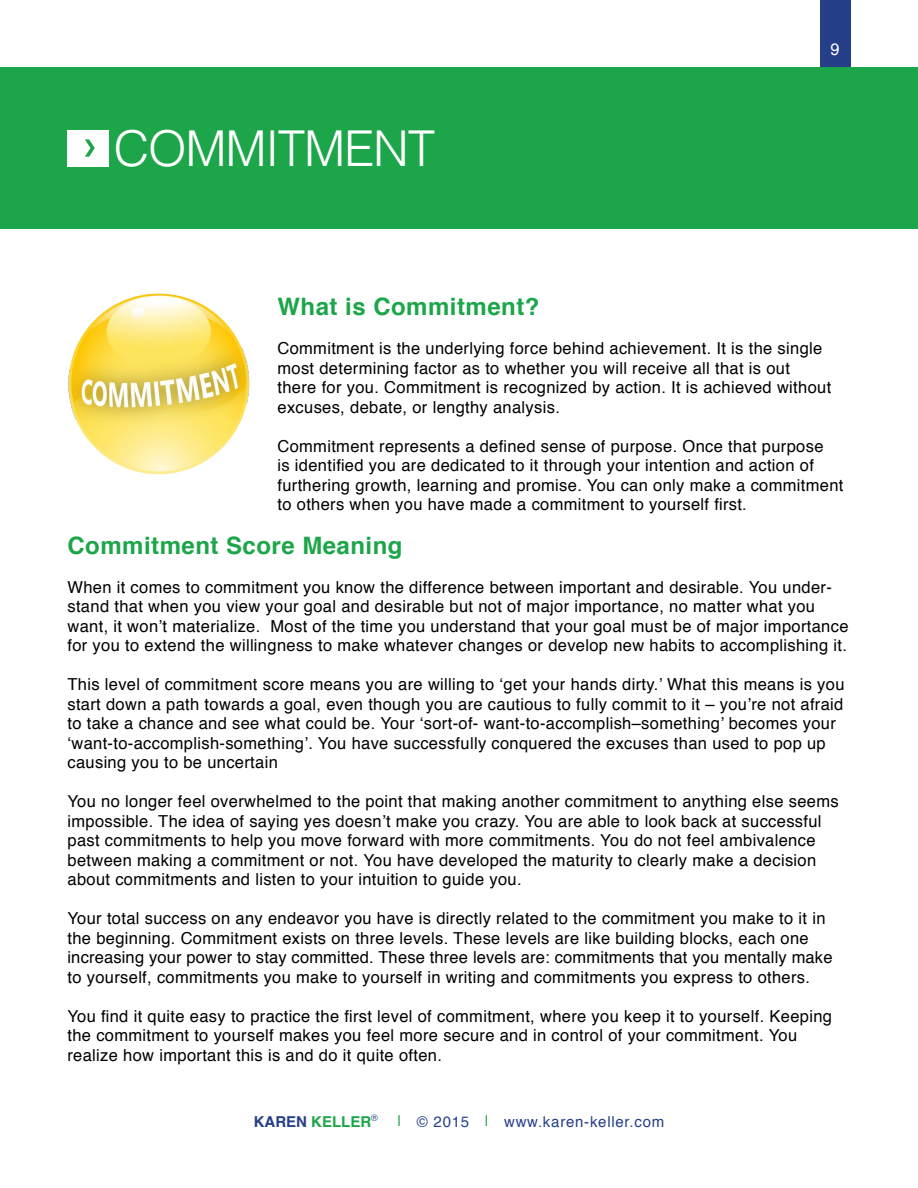
<style>
.page{position:relative;width:918px;height:1188px;background:#fff}
.page>*{position:absolute;margin:0;border:0;box-sizing:border-box;transform-origin:0 0}
.t1{font:300 49.5px "Helvetica";letter-spacing:-.025em;color:#fff}
.t2{font:700 24px "Helvetica";letter-spacing:.02em;color:#1ca649}
.t3{font:16.5px/19.5px "Helvetica";letter-spacing:.02em;color:#000}
.t4{font:16.5px "Helvetica";color:#fff}
.t5{font:15px "Helvetica";letter-spacing:.05em;color:#253e88}
.t6{font:700 15px "Helvetica";color:#1ca649}
.s1{color:#253e88}
.s2{color:#1ca649}
</style>
<div class="page">
<div style="left:820px;top:0;width:30px;height:68px;background:#253e88"></div>
<div style="left:0;top:68px;width:918px;height:162px;background:#1ca649"></div>
<img style="left:68px;top:293px;width:182px;height:182px">
<div style="left:68px;top:130px;width:41px;height:37px;background:#fff"></div>
<svg style="left:85px;top:139px;width:10px;height:18px"></svg>
<h1 class="t1" style="left:114px;top:106px;width:323px">COMMITMENT</h1>
<p class="t4" style="left:831px;top:37px;width:11px">9</p>
<h2 class="t2" style="left:278px;top:287px;width:263px">What is Commitment?</h2>
<p class="t3" style="left:278px;top:339px;width:555px">Commitment is the underlying force behind achievement. It is the single most determining factor as to whether you will receive all that is out there for you. Commitment is recognized by action. It is achieved without excuses, debate, or lengthy analysis.</p>
<p class="t3" style="left:278px;top:436px;width:568px">Commitment represents a defined sense of purpose. Once that purpose<br>is identified you are dedicated to it through your intention and action of furthering growth, learning and promise. You can only make a commitment to others when you have made a commitment to yourself first.</p>
<h2 class="t2" style="left:68px;top:526px;width:337px">Commitment Score Meaning</h2>
<p class="t3" style="left:68px;top:577px;width:783px">When it comes to commitment you know the difference between important and desirable. You under&shy;stand that when you view your goal and desirable but not of major importance, no matter what you want, it won’t materialize. Most of the time you understand that your goal must be of major importance for you to extend the willingness to make whatever changes or develop new habits to accomplishing it.</p>
<p class="t3" style="left:68px;top:675px;width:779px">This level of commitment score means you are willing to ‘get your hands dirty.’ What this means is you start down a path towards a goal, even though you are cautious to fully commit to it – you’re not afraid to take a chance and see what could be. Your ‘sort-of- want-to-accomplish–something’ becomes your ‘want-to-accomplish-something’. You have successfully conquered the excuses than used to pop up causing you to be uncertain</p>
<p class="t3" style="left:68px;top:792px;width:773px">You no longer feel overwhelmed to the point that making another commitment to anything else seems impossible. The idea of saying yes doesn’t make you crazy. You are able to look back at successful past commitments to help you move forward with more commitments. You do not feel ambivalence between making a commitment or not. You have developed the maturity to clearly make a decision about commitments and listen to your intuition to guide you.</p>
<p class="t3" style="left:68px;top:909px;width:767px">Your total success on any endeavor you have is directly related to the commitment you make to it in the beginning. Commitment exists on three levels. These levels are like building blocks, each one increasing your power to stay committed. These three levels are: commitments that you mentally make to yourself, commitments you make to yourself in writing and commitments you express to others.</p>
<p class="t3" style="left:68px;top:1007px;width:766px">You find it quite easy to practice the first level of commitment, where you keep it to yourself. Keeping the commitment to yourself makes you feel more secure and in control of your commitment. You realize how important this is and do it quite often.</p>
<p class="t6" style="left:254px;top:1110px;width:126px"><span class="s1">KAREN</span> KELLER<sup>®</sup></p>
<p class="t5" style="left:398px;top:1110px;width:268px"><span class="s2">|</span> © 2015 <span class="s2">|</span> www.karen-keller.com</p>
</div>
